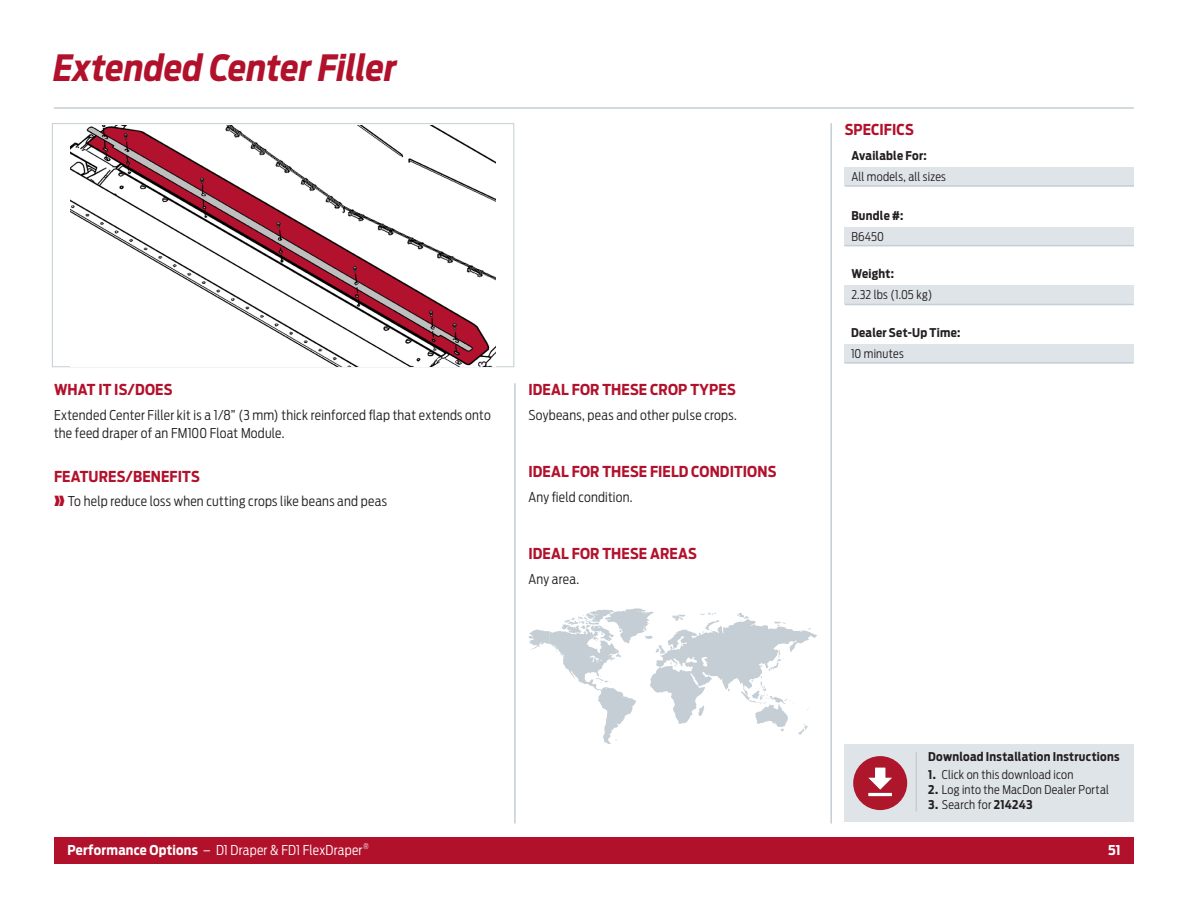
<style>
.page{position:relative;width:1188px;height:918px;background:#fff}
.page>*{position:absolute;margin:0;border:0;box-sizing:border-box;transform-origin:0 0}
.Body_Subhead{font:italic 700 36px "Antenna Cond";color:#b2112c}
.t1{font:700 15px "Antenna Cond";letter-spacing:.01em;color:#b2112c}
.t2{font:300 13.5px/18px "Antenna Cond";letter-spacing:.015em;color:#231f20}
.t3{font:300 13.5px "Antenna Cond";letter-spacing:.015em;color:#fff}
.t4{font:700 13.5px "Antenna Cond";color:#fff}
.t5{font:300 12px "Antenna Cond";letter-spacing:.02em;color:#231f20}
.t6{font:700 12px "Antenna Cond";letter-spacing:.02em;color:#231f20}
.t7{font:300 7.8px "Antenna Cond";color:#fff}
.s1{color:#b2112c}
.s2{font-weight:700}
</style>
<div class="page">
<div style="left:54px;top:837px;width:1080px;height:27px;background:#b2112c"></div>
<div style="left:52px;top:123px;width:462px;height:244px;border:1px solid #c4ced4"></div>
<div style="left:845px;top:344px;width:289px;height:18px;background:#dfe4e8"></div>
<hr style="left:844px;top:362px;width:289px;height:2px;background:#c4ced4">
<hr style="left:54px;top:107px;width:1080px;height:2px;background:#c4ced4">
<div style="left:845px;top:167px;width:289px;height:18px;background:#dfe4e8"></div>
<hr style="left:845px;top:185px;width:289px;height:2px;background:#c4ced4">
<hr style="left:830px;top:123px;width:2px;height:701px;background:#c4ced4">
<hr style="left:514px;top:383px;width:2px;height:441px;background:#c4ced4">
<svg style="left:528px;top:608px;width:289px;height:136px"></svg>
<div style="left:845px;top:744px;width:289px;height:78px;background:#dfe4e8"></div>
<hr style="left:916px;top:752px;width:1px;height:60px;background:#c4ced4">
<svg style="left:853px;top:756px;width:54px;height:54px"></svg>
<div style="left:845px;top:228px;width:289px;height:18px;background:#dfe4e8"></div>
<hr style="left:845px;top:245px;width:289px;height:1px;background:#c4ced4">
<div style="left:845px;top:286px;width:289px;height:18px;background:#dfe4e8"></div>
<hr style="left:845px;top:304px;width:289px;height:1px;background:#c4ced4">
<img style="left:71px;top:126px;width:424px;height:240px">
<p class="Body_Subhead" style="left:54px;top:47px;width:345px">Extended Center Filler</p>
<p class="t1" style="left:54px;top:381px;width:120px">WHAT IT IS/DOES</p>
<p class="t2" style="left:54px;top:406px;width:438px">Extended Center Filler kit is a 1/8” (3 mm) thick reinforced flap that extends onto the feed draper of an FM100 Float Module.</p>
<p class="t1" style="left:54px;top:467px;width:147px">FEATURES/BENEFITS</p>
<p class="t2" style="left:54px;top:492px;width:335px"><span class="s1">❱❱</span> To help reduce loss when cutting crops like beans and peas</p>
<p class="t1" style="left:528px;top:381px;width:209px">IDEAL FOR THESE CROP TYPES</p>
<p class="t2" style="left:528px;top:406px;width:210px">Soybeans, peas and other pulse crops.</p>
<p class="t1" style="left:528px;top:463px;width:250px">IDEAL FOR THESE FIELD CONDITIONS</p>
<p class="t2" style="left:528px;top:488px;width:106px">Any field condition.</p>
<p class="t1" style="left:528px;top:545px;width:170px">IDEAL FOR THESE AREAS</p>
<p class="t2" style="left:528px;top:570px;width:52px">Any area.</p>
<p class="t1" style="left:845px;top:121px;width:71px">SPECIFICS</p>
<p class="t6" style="left:851px;top:148px;width:77px">Available For:</p>
<p class="t5" style="left:851px;top:169px;width:96px">All models, all sizes</p>
<p class="t6" style="left:851px;top:209px;width:53px">Bundle #:</p>
<p class="t5" style="left:851px;top:230px;width:34px">B6450</p>
<p class="t6" style="left:851px;top:267px;width:44px">Weight:</p>
<p class="t5" style="left:851px;top:288px;width:83px">2.32 lbs (1.05 kg)</p>
<p class="t6" style="left:851px;top:326px;width:111px">Dealer Set-Up Time:</p>
<p class="t5" style="left:851px;top:347px;width:54px">10 minutes</p>
<p class="t6" style="left:928px;top:750px;width:193px">Download Installation Instructions</p>
<p class="t5" style="left:928px;top:768px;width:147px"><span class="s2">1.</span> Click on this download icon</p>
<p class="t5" style="left:928px;top:783px;width:182px"><span class="s2">2.</span> Log into the MacDon Dealer Portal</p>
<p class="t5" style="left:928px;top:798px;width:106px"><span class="s2">3.</span> Search for <span class="s2">214243</span></p>
<p class="t7" style="left:363px;top:842px;width:7px">®</p>
<p class="t3" style="left:68px;top:842px;width:296px"><span class="s2">Performance Options</span> – D1 Draper &amp; FD1 FlexDraper</p>
<p class="t4" style="left:1108px;top:842px;width:14px">51</p>
</div>
